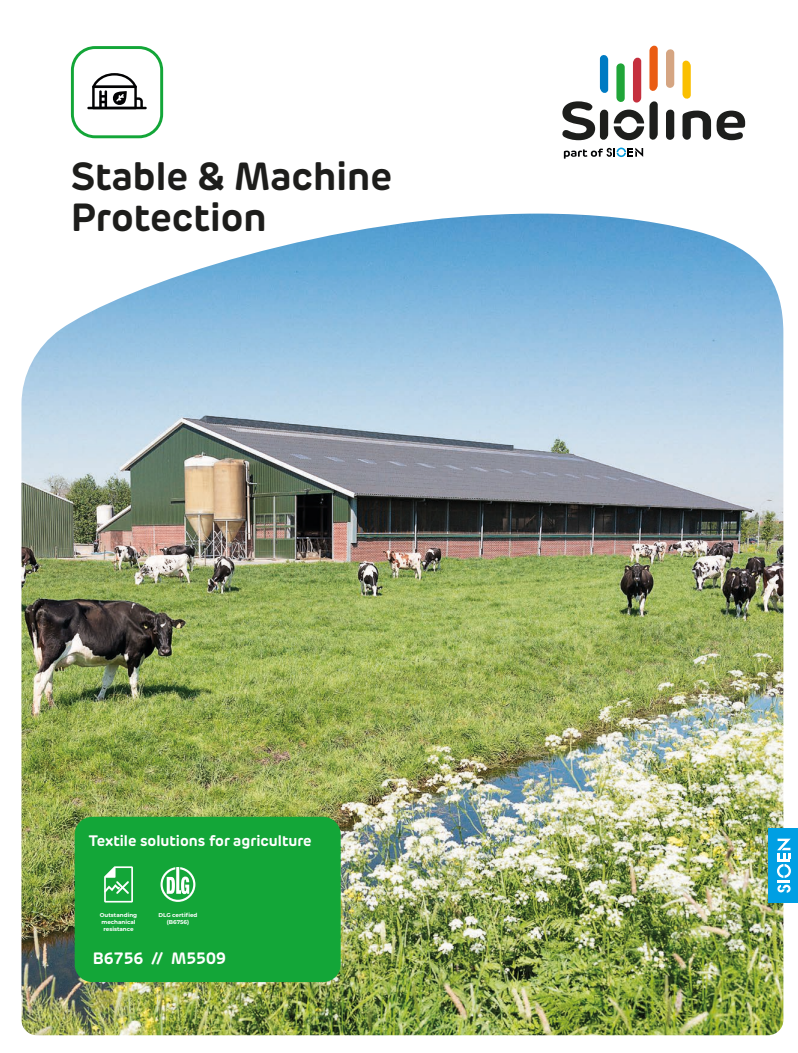
<style>
.page{position:relative;width:798px;height:1053px;background:#fff}
.page>*{position:absolute;margin:0;border:0;box-sizing:border-box;transform-origin:0 0}
.t1{font:700 38.75px/41.2px "New Rubrik Edge";color:#1d1d1b}
.t2{font:700 16.25px "New Rubrik Edge";color:#fff}
.t3{font:700 15px "New Rubrik Edge";color:#fff}
.t4{font:700 5.62px/6.9px "Montserrat";color:#fff;text-align:center}
</style>
<div class="page">
<img style="left:21px;top:213px;width:762px;height:822px">
<div style="left:75px;top:816px;width:265px;height:165px;background:#13a638;border-radius:18px"></div>
<svg style="left:682px;top:60px;width:8px;height:39px"></svg>
<svg style="left:666px;top:49px;width:8px;height:39px"></svg>
<svg style="left:563px;top:148px;width:80px;height:11px"></svg>
<svg style="left:716px;top:111px;width:28px;height:29px"></svg>
<svg style="left:682px;top:111px;width:28px;height:29px"></svg>
<svg style="left:666px;top:109px;width:8px;height:31px"></svg>
<svg style="left:562px;top:45px;width:95px;height:96px"></svg>
<svg style="left:104px;top:866px;width:29px;height:36px"></svg>
<svg style="left:160px;top:867px;width:35px;height:34px"></svg>
<svg style="left:71px;top:46px;width:92px;height:92px"></svg>
<div style="left:768px;top:827px;width:29px;height:75px;background:#009fe3"></div>
<svg style="left:777px;top:838px;width:13px;height:54px"></svg>
<h1 class="t1" style="left:71px;top:155px;width:322px">Stable &amp; Machine<br>Protection</h1>
<h3 class="t3" style="left:89px;top:831px;width:224px">Textile solutions for agriculture</h3>
<p class="t4" style="left:100px;top:911px;width:39px">Outstanding mechanical resistance</p>
<p class="t4" style="left:158px;top:911px;width:41px">DLG certified (B6756)</p>
<h2 class="t2" style="left:93px;top:948px;width:135px">B6756 // M5509</h2>
</div>
